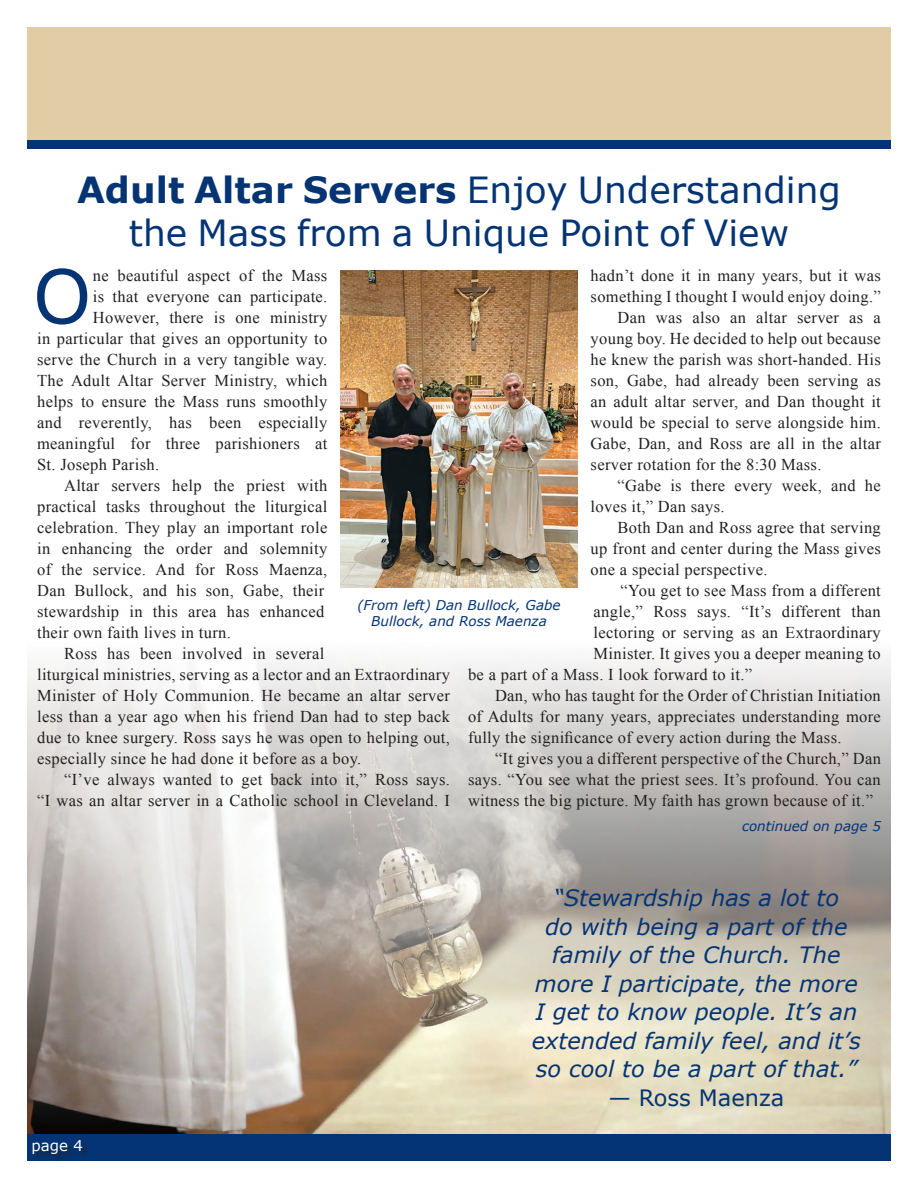
<style>
.page{position:relative;width:918px;height:1188px;background:#fff}
.page>*{position:absolute;margin:0;border:0;box-sizing:border-box;transform-origin:0 0}
.Single_Drop{font:74.25px "Verdana";color:#053474}
.t1{font:36px "Verdana";color:#053474}
.Pull_Quote{font:italic 22.5px/28.5px "Verdana";color:#053474;text-align:center}
.Pull_Quote-2{font:22.5px "Verdana";color:#053474}
.Body{font:16.5px/21px "Times New Roman";letter-spacing:.02em;color:#231f20}
.Single_Drop-2{font:16.5px "Times New Roman";letter-spacing:.02em;color:#231f20}
.t2{font:15px "Verdana";color:#fff}
.t3{font:italic 13.5px/16.2px "Verdana";color:#053474;text-align:center}
.s1{font-weight:700}
</style>
<div class="page">
<div style="left:27px;top:27px;width:864px;height:114px;background:#e1cca5"></div>
<div style="left:27px;top:140px;width:864px;height:8px;background:#053474"></div>
<img style="left:27px;top:659px;width:864px;height:475px">
<img style="left:341px;top:270px;width:236px;height:317px">
<div style="left:27px;top:1134px;width:864px;height:27px;background:#053474"></div>
<div style="left:33px;top:1140px;width:58px;height:23px;background:#231f20;opacity:.65"></div>
<p class="t1" style="left:77px;top:167px;width:766px"><span class="s1">Adult Altar Servers</span> Enjoy Understanding</p>
<p class="t1" style="left:129px;top:210px;width:662px">the Mass from a Unique Point of View</p>
<p class="Single_Drop" style="left:33px;top:249px;width:60px">O</p>
<p class="Single_Drop-2" style="left:93px;top:265px;width:236px">ne beautiful aspect of the Mass</p>
<p class="Body" style="left:591px;top:265px;width:292px">hadn’t done it in many years, but it was something I thought I would enjoy doing.”</p>
<p class="Body" style="left:591px;top:307px;width:292px;text-align:justify;text-indent:27px">Dan was also an altar server as a young boy. He decided to help out because he knew the parish was short-handed. His son, Gabe, had already been serving as an adult altar server, and Dan thought it would be special to serve alongside him.<br>Gabe, Dan, and Ross are all in the altar server rotation for the 8:30 Mass.</p>
<p class="Body" style="left:591px;top:475px;width:292px;text-indent:27px">“Gabe is there every week, and he loves it,” Dan says.</p>
<p class="Body" style="left:591px;top:517px;width:292px;text-align:justify;text-indent:27px">Both Dan and Ross agree that serving up front and center during the Mass gives one a special perspective.</p>
<p class="Body" style="left:621px;top:580px;width:262px">“You get to see Mass from a different</p>
<p class="Body" style="left:594px;top:601px;width:289px">angle,” Ross says. “It’s different than</p>
<p class="Body" style="left:594px;top:622px;width:289px">lectoring or serving as an Extraordinary</p>
<p class="Body" style="left:594px;top:643px;width:289px">Minister. It gives you a deeper meaning to</p>
<p class="Body" style="left:468px;top:664px;width:286px">be a part of a Mass. I look forward to it.”</p>
<p class="Body" style="left:468px;top:685px;width:414px;text-align:justify;text-indent:27px">Dan, who has taught for the Order of Christian Initiation of Adults for many years, appreciates understanding more fully the significance of every action during the Mass.</p>
<p class="Body" style="left:468px;top:748px;width:414px;text-align:justify;text-indent:27px">“It gives you a different perspective of the Church,” Dan says. “You see what the priest sees. It’s profound. You can witness the big picture. My faith has grown because of it.”</p>
<p class="Single_Drop-2" style="left:93px;top:286px;width:236px">is that everyone can participate.</p>
<p class="Single_Drop-2" style="left:93px;top:307px;width:236px">However, there is one ministry</p>
<p class="Single_Drop-2" style="left:37px;top:328px;width:292px">in particular that gives an opportunity to</p>
<p class="Single_Drop-2" style="left:37px;top:349px;width:292px">serve the Church in a very tangible way.</p>
<p class="Single_Drop-2" style="left:37px;top:370px;width:292px">The Adult Altar Server Ministry, which</p>
<p class="Single_Drop-2" style="left:37px;top:391px;width:292px">helps to ensure the Mass runs smoothly</p>
<p class="Single_Drop-2" style="left:37px;top:412px;width:292px">and reverently, has been especially</p>
<p class="Single_Drop-2" style="left:37px;top:433px;width:292px">meaningful for three parishioners at</p>
<p class="Single_Drop-2" style="left:37px;top:454px;width:124px">St. Joseph Parish.</p>
<p class="Body" style="left:37px;top:475px;width:292px;text-indent:27px">Altar servers help the priest with practical tasks throughout the liturgical celebration. They play an important role in enhancing the order and solemnity of the service. And for Ross Maenza, Dan Bullock, and his son, Gabe, their stewardship in this area has enhanced their own faith lives in turn.</p>
<p class="Body" style="left:37px;top:643px;width:414px;text-indent:27px">Ross has been involved in several<br>liturgical ministries, serving as a lector and an Extraordinary Minister of Holy Communion. He became an altar server less than a year ago when his friend Dan had to step back due to knee surgery. Ross says he was open to helping out, especially since he had done it before as a boy.</p>
<p class="Body" style="left:37px;top:769px;width:414px;text-align:right">“I’ve always wanted to get back into it,” Ross says.<br>“I was an altar server in a Catholic school in Cleveland. I</p>
<p class="t3" style="left:357px;top:597px;width:205px">(From left) Dan Bullock, Gabe<br>Bullock, and Ross Maenza</p>
<p class="t3" style="left:742px;top:818px;width:140px">continued on page 5</p>
<p class="t2" style="left:32px;top:1136px;width:53px">page 4</p>
<p class="Pull_Quote" style="left:532px;top:884px;width:331px">“Stewardship has a lot to<br>do with being a part of the family of the Church. The more I participate, the more<br>I get to know people. It’s an extended family feel, and it’s so cool to be a part of that.”</p>
<p class="Pull_Quote-2" style="left:608px;top:1083px;width:178px">— Ross Maenza</p>
</div>
